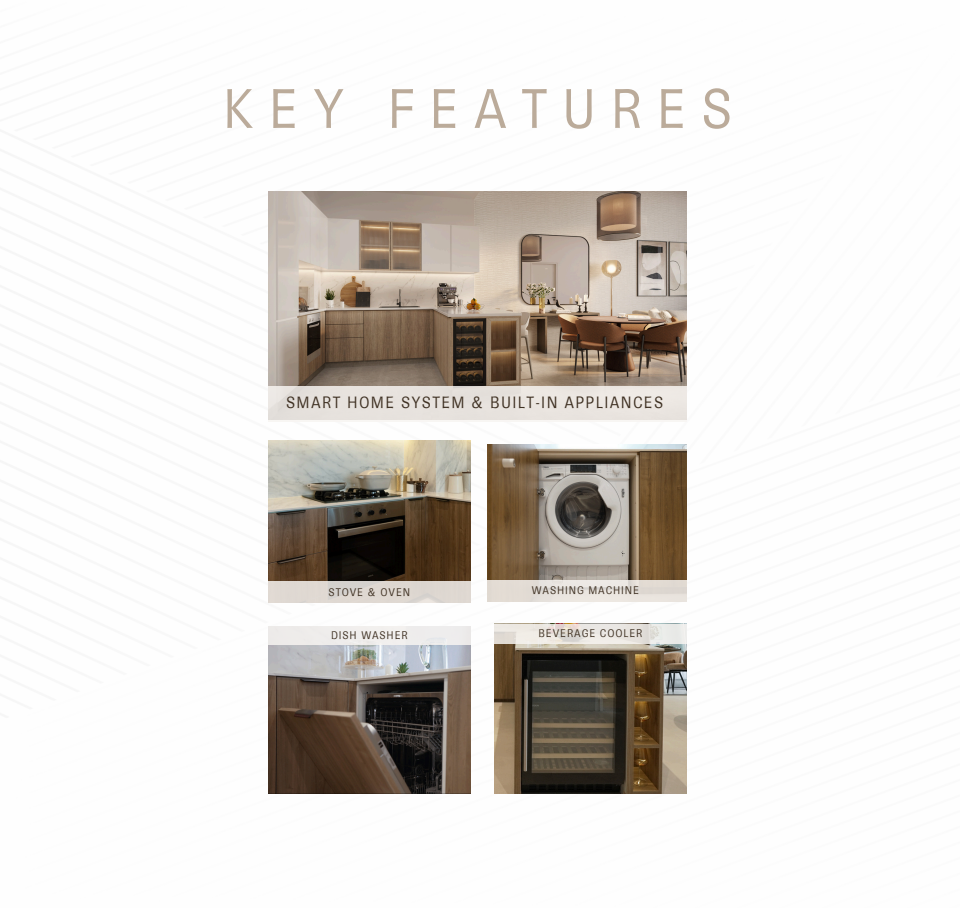
<style>
.page{position:relative;width:960px;height:908px;background:#fff}
.page>*{position:absolute;margin:0;border:0;box-sizing:border-box;transform-origin:0 0}
.t1{font:300 56.12px "Brown";letter-spacing:.255em;color:#bbab9a}
.t2{font:300 16.38px "Brown";letter-spacing:.08em;color:#3f3123}
.t3{font:300 11.12px "Brown";letter-spacing:.08em;color:#3f3123}
</style>
<div class="page">
<img style="left:268px;top:192px;width:418px;height:194px">
<div style="left:268px;top:386px;width:419px;height:35px;background:#e7e3de"></div>
<img style="left:268px;top:440px;width:203px;height:141px">
<div style="left:268px;top:581px;width:203px;height:22px;background:#ded8d1"></div>
<img style="left:487px;top:444px;width:199px;height:157px">
<svg style="left:488px;top:580px;width:199px;height:21px;fill:#e4ddd8"></svg>
<img style="left:494px;top:643px;width:193px;height:150px">
<svg style="left:494px;top:624px;width:193px;height:19px;fill:#eae7e3"></svg>
<img style="left:268px;top:645px;width:203px;height:148px">
<div style="left:268px;top:626px;width:203px;height:19px;background:#eeedec"></div>
<p class="t1" style="left:223px;top:77px;width:511px">KEY FEATURES</p>
<h2 class="t2" style="left:286px;top:393px;width:379px">SMART HOME SYSTEM &amp; BUILT-IN APPLIANCES</h2>
<p class="t3" style="left:329px;top:585px;width:83px">STOVE &amp; OVEN</p>
<p class="t3" style="left:532px;top:584px;width:109px">WASHING MACHINE</p>
<p class="t3" style="left:331px;top:629px;width:78px">DISH WASHER</p>
<p class="t3" style="left:538px;top:626px;width:106px">BEVERAGE COOLER</p>
</div>
